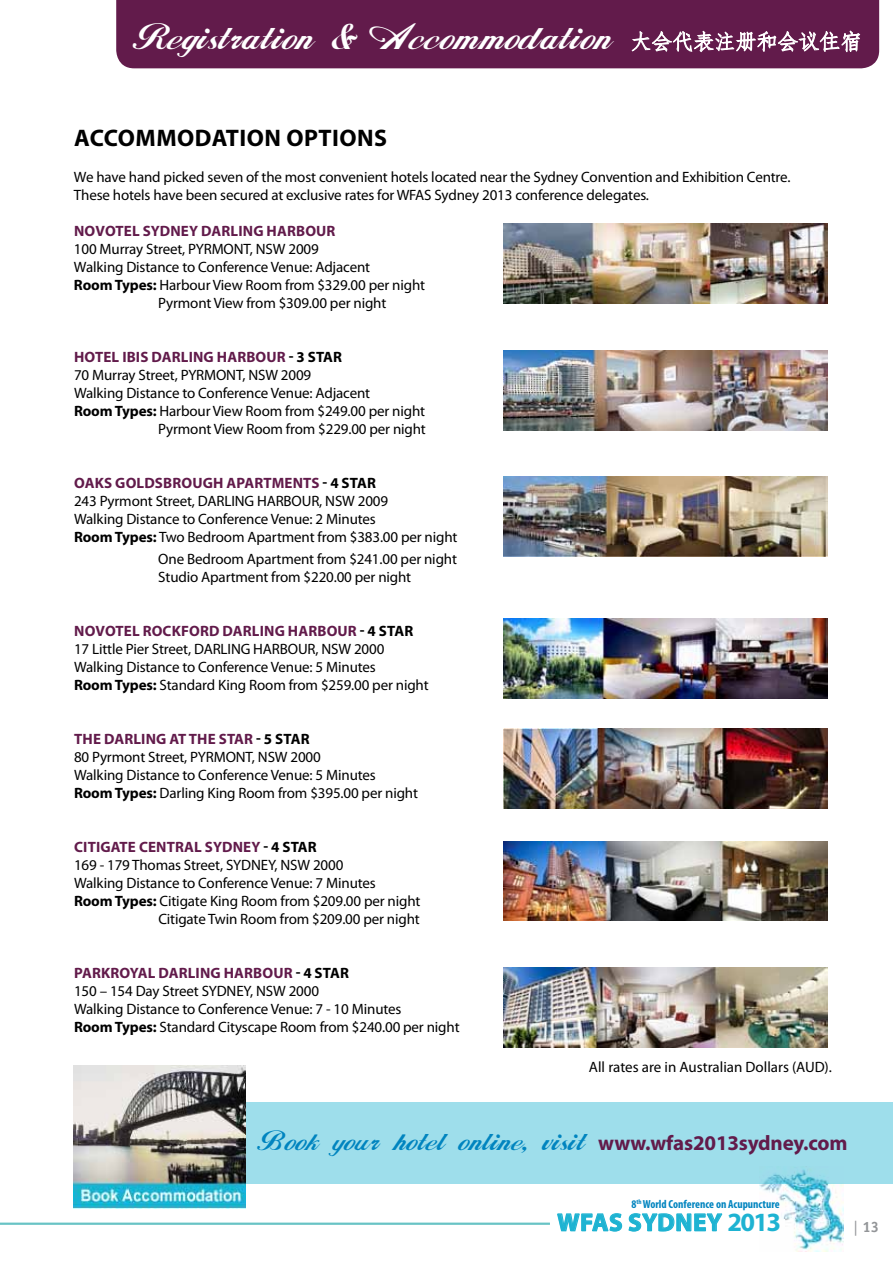
<style>
.page{position:relative;width:893px;height:1263px;background:#fff}
.page>*{position:absolute;margin:0;border:0;box-sizing:border-box;transform-origin:0 0}
.t1{font:34.5px "Hancock";color:#fff}
.t2{font:26.25px "Hancock";color:#0084bf}
.t3{font:700 25.05px "Myriad Pro";letter-spacing:.02em;color:#1eb3d2}
.t4{font:700 24px "Myriad Pro";color:#000}
.t5{font:15px/18px "Myriad Pro";letter-spacing:-.01em;color:#000}
.t6{font:700 15px "Myriad Pro";letter-spacing:.01em;color:#621b4b}
.t7{font:700 15px "Myriad Pro";color:#000}
.t8{font:700 15px "Officina Sans";color:#939598}
.t9{font:700 condensed 11.7px "Myriad Pro";color:#0084bf}
.s1{font-family:"Adobe Fangsong Std";font-size:21px}
.s2{font-weight:700}
.s3{color:#000}
.s4{font-family:"Myriad Pro";font-weight:700;font-size:21px;color:#621b4b}
.s5{font-size:26.4px}
.s6{font-weight:400}
</style>
<div class="page">
<hr style="left:0;top:1222px;width:550px;height:3px;background:#27aaac">
<img style="left:760px;top:1183px;width:84px;height:68px">
<svg style="left:557px;top:1213px;width:166px;height:19px"></svg>
<div style="left:116px;top:0;width:763px;height:68px;background:#621b4b"></div>
<img style="left:504px;top:350px;width:324px;height:80px">
<img style="left:504px;top:476px;width:324px;height:80px">
<img style="left:504px;top:619px;width:324px;height:79px">
<img style="left:504px;top:728px;width:324px;height:80px">
<img style="left:504px;top:841px;width:324px;height:79px">
<img style="left:504px;top:967px;width:324px;height:80px">
<img style="left:504px;top:224px;width:324px;height:80px">
<div style="left:235px;top:1102px;width:658px;height:81px;background:#9edeeb"></div>
<img style="left:74px;top:1065px;width:172px;height:144px">
<svg style="left:631px;top:0;width:229px;height:69px;background:#72335e"></svg>
<h1 class="t1" style="left:133px;top:17px;width:730px">Registration &amp; Accommodation <span class="s1">大会代表注册和会议住宿</span></h1>
<h3 class="t4" style="left:74px;top:122px;width:34px">ACCOMMO</h3>
<h3 class="t4" style="left:195px;top:122px;width:32px">DATION</h3>
<h3 class="t4" style="left:286px;top:122px;width:33px">OPTIONS</h3>
<p class="t5" style="left:74px;top:168px;width:718px">We have hand picked seven of the most convenient hotels located near the Sydney Convention and Exhibition Centre.<br>These hotels have been secured at exclusive rates for WFAS Sydney 2013 conference delegates.</p>
<p class="t6" style="left:74px;top:221px;width:41px">NOVOTEL</p>
<p class="t6" style="left:143px;top:221px;width:69px">SYDNEY DARLING</p>
<p class="t6" style="left:267px;top:221px;width:22px">HARBOUR</p>
<p class="t5" style="left:74px;top:240px;width:246px">100 Murray Street, PYRMONT, NSW 2009</p>
<p class="t5" style="left:74px;top:258px;width:298px">Walking Distance to Conference Venue: Adjacent</p>
<p class="t5" style="left:74px;top:276px;width:353px"><span class="s2">ROOM TYPES:</span> Harbour View Room from $329.00 per night</p>
<p class="t5" style="left:158px;top:294px;width:230px">Pyrmont View from $309.00 per night</p>
<p class="t6" style="left:74px;top:347px;width:20px">HOTEL</p>
<p class="t6" style="left:122px;top:347px;width:39px">IBIS DARLING</p>
<p class="t6" style="left:217px;top:347px;width:22px">HARBOUR</p>
<p class="t7" style="left:289px;top:347px;width:29px">- 3 STAR</p>
<p class="t5" style="left:74px;top:366px;width:239px">70 Murray Street, PYRMONT, NSW 2009</p>
<p class="t5" style="left:74px;top:384px;width:298px">Walking Distance to Conference Venue: Adjacent</p>
<p class="t5" style="left:74px;top:402px;width:353px"><span class="s2">ROOM TYPES:</span> Harbour View Room from $249.00 per night</p>
<p class="t5" style="left:158px;top:420px;width:269px">Pyrmont View Room from $229.00 per night</p>
<p class="t6" style="left:74px;top:473px;width:92px">OAKS GOLDSBROUGH</p>
<p class="t6" style="left:226px;top:473px;width:21px">APARTMENTS</p>
<p class="t7" style="left:323px;top:473px;width:29px">- 4 STAR</p>
<p class="t5" style="left:74px;top:492px;width:385px">243 Pyrmont Street, DARLING HARBOUR, NSW 2009<br>Walking Distance to Conference Venue: 2 Minutes<br><span class="s2">ROOM TYPES:</span> Two Bedroom Apartment from $383.00 per night</p>
<p class="t5" style="left:158px;top:550px;width:300px">One Bedroom Apartment from $241.00 per night<br>Studio Apartment from $220.00 per night</p>
<p class="t6" style="left:74px;top:621px;width:41px">NOVOTEL</p>
<p class="t6" style="left:143px;top:621px;width:49px">ROCKFOR</p>
<p class="t6" style="left:209px;top:621px;width:24px">D DARLING</p>
<p class="t6" style="left:288px;top:621px;width:22px">HARBOUR</p>
<p class="t7" style="left:360px;top:621px;width:29px">- 4 STAR</p>
<p class="t5" style="left:74px;top:640px;width:356px">17 Little Pier Street, DARLING HARBOUR, NSW 2000<br>Walking Distance to Conference Venue: 5 Minutes<br><span class="s2">ROOM TYPES:</span> Standard King Room from $259.00 per night</p>
<p class="t6" style="left:74px;top:729px;width:40px">THE DARLING</p>
<p class="t6" style="left:169px;top:729px;width:30px">AT THE</p>
<p class="t6" style="left:219px;top:729px;width:18px">STAR</p>
<p class="t7" style="left:256px;top:729px;width:29px">- 5 STAR</p>
<p class="t5" style="left:74px;top:748px;width:345px">80 Pyrmont Street, PYRMONT, NSW 2000<br>Walking Distance to Conference Venue: 5 Minutes<br><span class="s2">ROOM TYPES:</span> Darling King Room from $395.00 per night</p>
<p class="t6" style="left:74px;top:837px;width:18px">CITIGATE</p>
<p class="t6" style="left:139px;top:837px;width:19px">CENTRAL</p>
<p class="t6" style="left:205px;top:837px;width:87px">SYDNEY <span class="s3">- 4 STAR</span></p>
<p class="t5" style="left:74px;top:856px;width:271px">169 - 179 Thomas Street, SYDNEY, NSW 2000</p>
<p class="t5" style="left:74px;top:874px;width:303px">Walking Distance to Conference Venue: 7 Minutes</p>
<p class="t5" style="left:74px;top:892px;width:348px"><span class="s2">ROOM TYPES:</span> Citigate King Room from $209.00 per night</p>
<p class="t5" style="left:158px;top:910px;width:263px">Citigate Twin Room from $209.00 per night</p>
<p class="t6" style="left:74px;top:963px;width:94px">PAR KROYAL DARLING</p>
<p class="t6" style="left:224px;top:963px;width:22px">HARBOUR</p>
<p class="t7" style="left:296px;top:963px;width:29px">- 4 STAR</p>
<p class="t5" style="left:74px;top:982px;width:387px">150 – 154 Day Street SYDNEY, NSW 2000<br>Walking Distance to Conference Venue: 7 - 10 Minutes<br><span class="s2">ROOM TYPES:</span> Standard Cityscape Room from $240.00 per night</p>
<p class="t5" style="left:589px;top:1058px;width:245px">All rates are in Australian Dollars (AUD).</p>
<h2 class="t2" style="left:257px;top:1126px;width:592px">Book your hotel online, visit <span class="s4">WWW.WFAS2013SYDNEY.COM</span></h2>
<p class="t9" style="left:631px;top:1197px;width:150px">8<sup>th</sup>World Conference on Acupuncture</p>
<h3 class="t3" style="left:557px;top:1206px;width:225px">WFAS SYDNEY <span class="s5">2013</span></h3>
<p class="t8" style="left:853px;top:1218px;width:27px"><span class="s6">|</span> 13</p>
</div>
